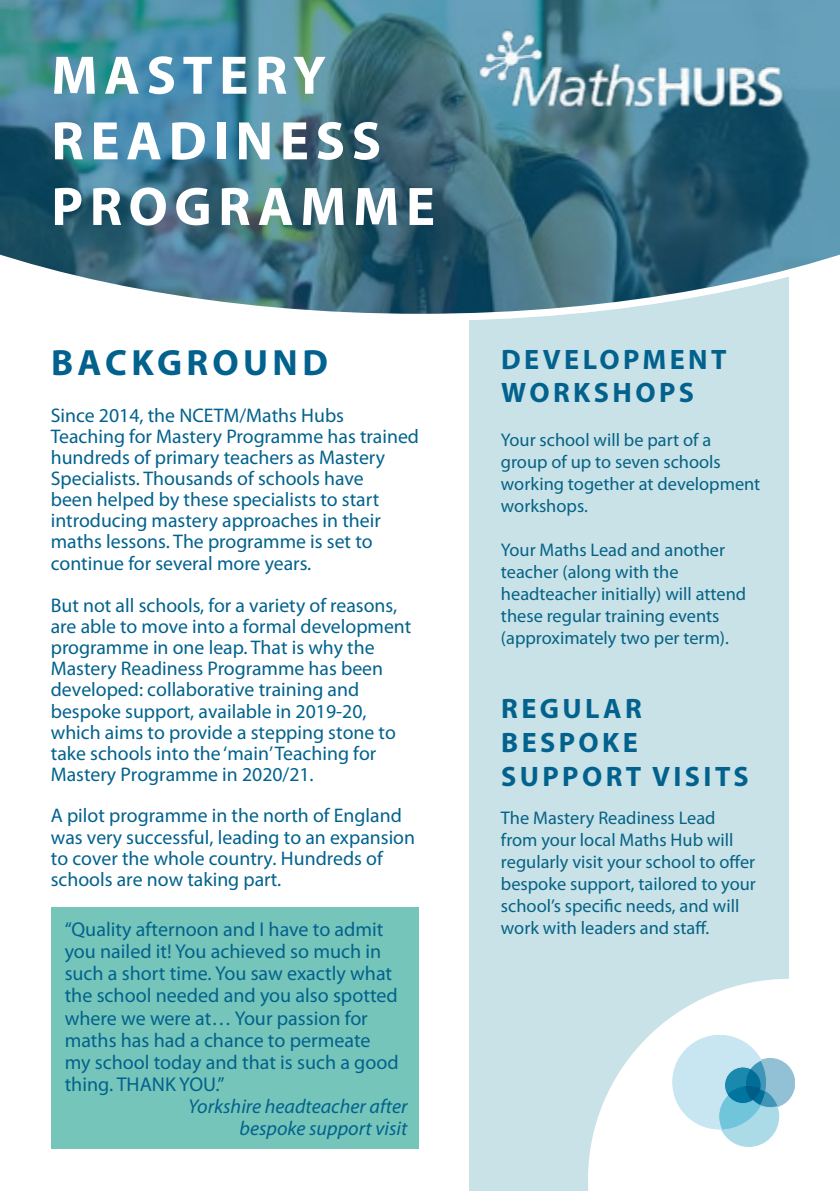
<style>
.page{position:relative;width:840px;height:1191px;background:#fff}
.page>*{position:absolute;margin:0;border:0;box-sizing:border-box;transform-origin:0 0}
.t1{font:700 54.6px/65.6px "Myriad Pro";letter-spacing:.12em;color:#fff}
.t2{font:700 36.6px "Myriad Pro";letter-spacing:.12em;color:#02628d}
.t3{font:700 28.2px/33.8px "Myriad Pro";letter-spacing:.12em;color:#02628d}
.t4{font:20px/22px "Myriad Pro";color:#02628d}
.t5{font:italic 20px/22px "Myriad Pro";color:#02628d;text-align:right}
.t6{font:19.8px/21.2px "Myriad Pro";color:#02628d}
.t7{font:18.4px/22px "Myriad Pro";color:#066285}
</style>
<div class="page">
<div style="left:469px;top:3px;width:319px;height:1188px;background:#c8e2e7"></div>
<svg style="left:588px;top:979px;width:207px;height:212px;fill:#fff"></svg>
<svg style="left:0;top:0;width:839px;height:321px;background:#4d7e90"></svg>
<div style="left:52px;top:907px;width:367px;height:241px;background:#76c5ba"></div>
<svg style="left:672px;top:1035px;width:122px;height:111px"></svg>
<img style="left:461px;top:13px;width:337px;height:110px">
<h1 class="t1" style="left:51px;top:41px;width:385px">MASTERY<br>READINESS<br>PROGRAMME</h1>
<h2 class="t2" style="left:51px;top:339px;width:278px">BACKGROUND</h2>
<p class="t6" style="left:51px;top:404px;width:369px">Since 2014, the NCETM/Maths Hubs Teaching for Mastery Programme has trained hundreds of primary teachers as Mastery Specialists. Thousands of schools have<br>been helped by these specialists to start introducing mastery approaches in their maths lessons. The programme is set to continue for several more years.</p>
<p class="t6" style="left:51px;top:594px;width:362px">But not all schools, for a variety of reasons, are able to move into a formal development programme in one leap. That is why the Mastery Readiness Programme has been developed: collaborative training and bespoke support, available in 2019-20, which aims to provide a stepping stone to take schools into the ‘main’ Teaching for Mastery Programme in 2020/21.</p>
<p class="t6" style="left:51px;top:805px;width:365px">A pilot programme in the north of England was very successful, leading to an expansion to cover the whole country. Hundreds of schools are now taking part.</p>
<h3 class="t3" style="left:501px;top:341px;width:227px">DEVELOPMENT<br>WORKSHOPS</h3>
<p class="t7" style="left:500px;top:428px;width:261px">Your school will be part of a group of up to seven schools working together at development workshops.</p>
<p class="t7" style="left:500px;top:538px;width:246px">Your Maths Lead and another teacher (along with the headteacher initially) will attend these regular training events (approximately two per term).</p>
<h3 class="t3" style="left:501px;top:690px;width:249px">REGULAR<br>BESPOKE<br>SUPPORT VISITS</h3>
<p class="t7" style="left:500px;top:806px;width:256px">The Mastery Readiness Lead from your local Maths Hub will regularly visit your school to offer bespoke support, tailored to your school’s specific needs, and will</p>
<p class="t4" style="left:65px;top:918px;width:320px">“Quality afternoon and I have to admit</p>
<p class="t7" style="left:500px;top:916px;width:210px">work with leaders and staff.</p>
<p class="t4" style="left:65px;top:940px;width:335px">you nailed it! You achieved so much in such a short time. You saw exactly what the school needed and you also spotted where we were at… Your passion for maths has had a chance to permeate my school today and that is such a good thing. THANK YOU.”</p>
<p class="t5" style="left:188px;top:1094px;width:220px">Yorkshire headteacher after bespoke support visit</p>
</div>
